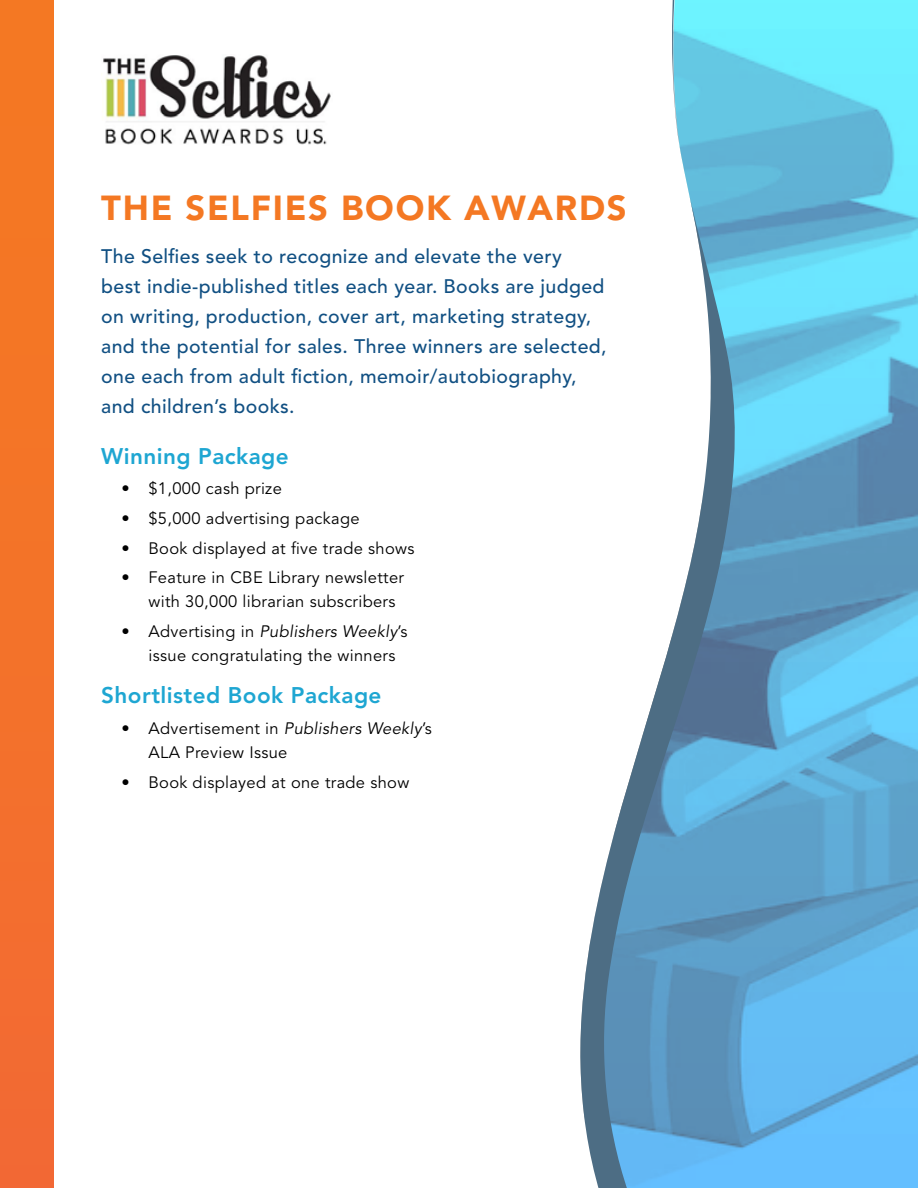
<style>
.page{position:relative;width:918px;height:1188px;background:#fff}
.page>*{position:absolute;margin:0;border:0;box-sizing:border-box;transform-origin:0 0}
.t1{font:900 34.5px "Avenir LT Std";letter-spacing:.05em;color:#f47823}
.t2{font:800 22.5px "Avenir LT Std";letter-spacing:.02em;color:#1ea6d2}
.t3{font:500 19.5px/30px "Avenir LT Std";letter-spacing:.02em;color:#115083}
.t4{font:16.5px/24px "Avenir LT Std";letter-spacing:.02em;color:#000}
.s1{font-style:italic}
</style>
<div class="page">
<svg style="left:580px;top:0;width:338px;height:1188px"></svg>
<img style="left:101px;top:55px;width:230px;height:90px">
<div style="left:0;top:0;width:53px;height:1188px;background:#f37329"></div>
<h1 class="t1" style="left:101px;top:187px;width:527px">THE SELFIES BOOK AWARDS</h1>
<p class="t3" style="left:101px;top:242px;width:507px">The Selfies seek to recognize and elevate the very<br>best indie-published titles each year. Books are judged on writing, production, cover art, marketing strategy, and the potential for sales. Three winners are selected, one each from adult fiction, memoir/autobiography, and children’s books.</p>
<h2 class="t2" style="left:101px;top:442px;width:189px">Winning Package</h2>
<p class="t4" style="left:122px;top:477px;width:162px">• $1,000 cash prize</p>
<p class="t4" style="left:122px;top:507px;width:240px">• $5,000 advertising package</p>
<p class="t4" style="left:122px;top:536px;width:295px">• Book displayed at five trade shows</p>
<p class="t4" style="left:148px;top:566px;width:257px;text-indent:-27px">• Feature in CBE Library newsletter with 30,000 librarian subscribers</p>
<p class="t4" style="left:148px;top:620px;width:260px;text-indent:-27px">• Advertising in <span class="s1">Publishers Weekly</span>’s issue congratulating the winners</p>
<h2 class="t2" style="left:101px;top:682px;width:282px">Shortlisted Book Package</h2>
<p class="t4" style="left:148px;top:717px;width:285px;text-indent:-27px">• Advertisement in <span class="s1">Publishers Weekly</span>’s<br>ALA Preview Issue</p>
<p class="t4" style="left:121px;top:771px;width:289px">• Book displayed at one trade show</p>
</div>
